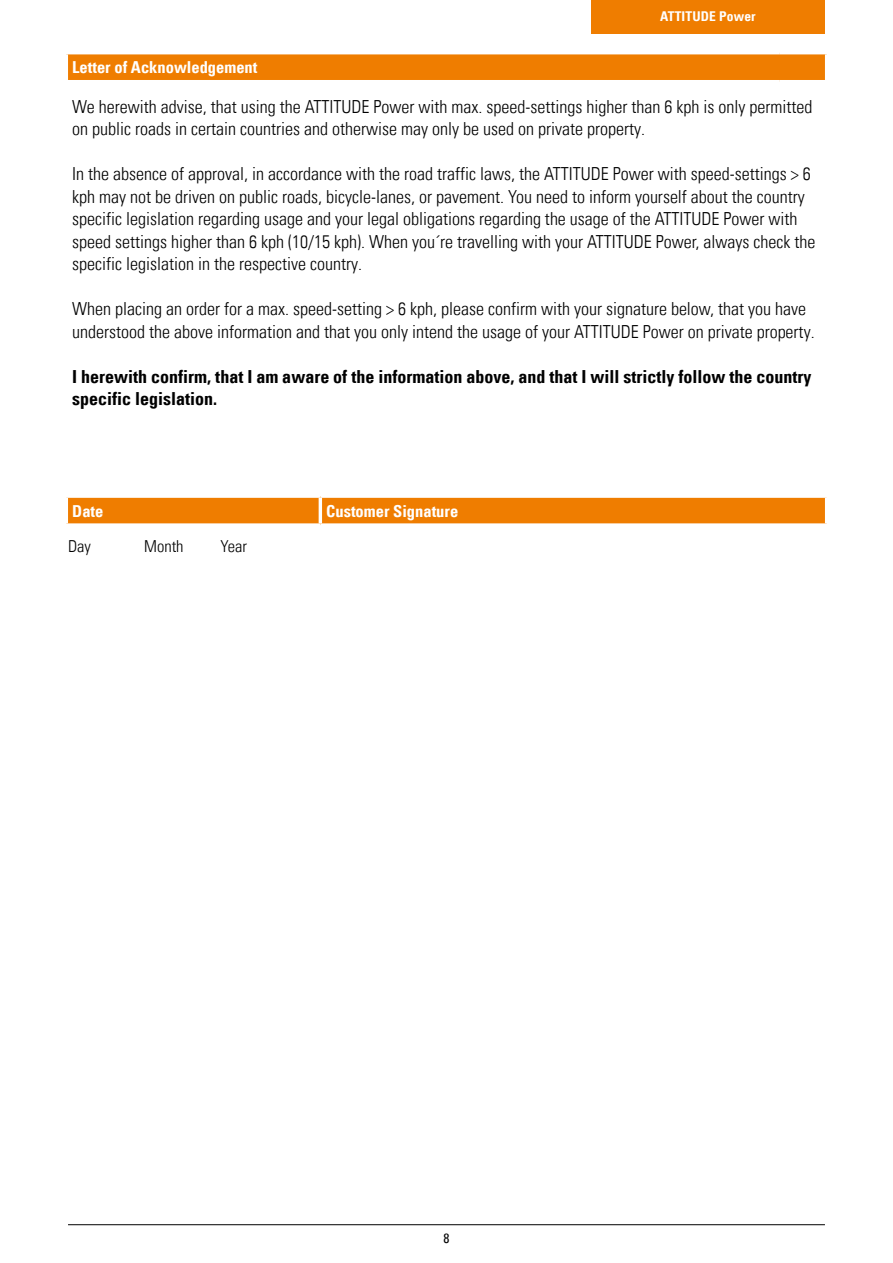
<style>
.page{position:relative;width:893px;height:1263px;background:#fff}
.page>*{position:absolute;margin:0;border:0;box-sizing:border-box;transform-origin:0 0}
.t1{font:18px/22.5px "Univers Com 47 Light Cond";color:#000}
.t2{font:18px/22.5px "Univers Com 67 Bold Cond";color:#000}
.t3{font:16.5px "Univers Com 67 Bold Cond";color:#fff}
.t4{font:16.5px "Univers Com 47 Light Cond";color:#000}
.t5{font:13.5px "Univers Com 67 Bold Cond";letter-spacing:.01em;color:#fff}
.t6{font:condensed 13.5px "Univers Com 57";color:#000}
</style>
<div class="page">
<div style="left:68px;top:498px;width:757px;height:25px;background:#ef7d00"></div>
<svg style="left:66px;top:523px;width:254px;height:1px"></svg>
<svg style="left:320px;top:496px;width:507px;height:2px"></svg>
<hr style="left:319px;top:498px;width:3px;height:25px;background:#fff">
<svg style="left:320px;top:523px;width:507px;height:2px"></svg>
<svg style="left:66px;top:497px;width:254px;height:1px"></svg>
<div style="left:68px;top:54px;width:757px;height:26px;background:#ef7d00"></div>
<div style="left:591px;top:0;width:234px;height:34px;background:#ef7d00"></div>
<hr style="left:68px;top:1224px;width:757px;height:1px;background:#000">
<p class="t5" style="left:660px;top:8px;width:97px">ATTITUDE Power</p>
<p class="t3" style="left:72px;top:57px;width:187px">Letter of Acknowledgement</p>
<p class="t1" style="left:72px;top:95px;width:742px">We herewith advise, that using the ATTITUDE Power with max. speed-settings higher than 6 kph is only permitted on public roads in certain countries and otherwise may only be used on private property.</p>
<p class="t1" style="left:72px;top:163px;width:745px">In the absence of approval, in accordance with the road traffic laws, the ATTITUDE Power with speed-settings &gt; 6 kph may not be driven on public roads, bicycle-lanes, or pavement. You need to inform yourself about the country specific legislation regarding usage and your legal obligations regarding the usage of the ATTITUDE Power with speed settings higher than 6 kph (10/15 kph). When you´re travelling with your ATTITUDE Power, always check the specific legislation in the respective country.</p>
<p class="t1" style="left:72px;top:298px;width:744px">When placing an order for a max. speed-setting &gt; 6 kph, please confirm with your signature below, that you have understood the above information and that you only intend the usage of your ATTITUDE Power on private property.</p>
<p class="t2" style="left:72px;top:365px;width:741px">I herewith confirm, that I am aware of the information above, and that I will strictly follow the country specific legislation.</p>
<p class="t3" style="left:72px;top:501px;width:33px">Date</p>
<p class="t3" style="left:326px;top:501px;width:133px">Customer Signature</p>
<p class="t4" style="left:68px;top:536px;width:24px">Day</p>
<p class="t4" style="left:144px;top:536px;width:41px">Month</p>
<p class="t4" style="left:220px;top:536px;width:28px">Year</p>
<p class="t6" style="left:443px;top:1229px;width:7px">8</p>
</div>
